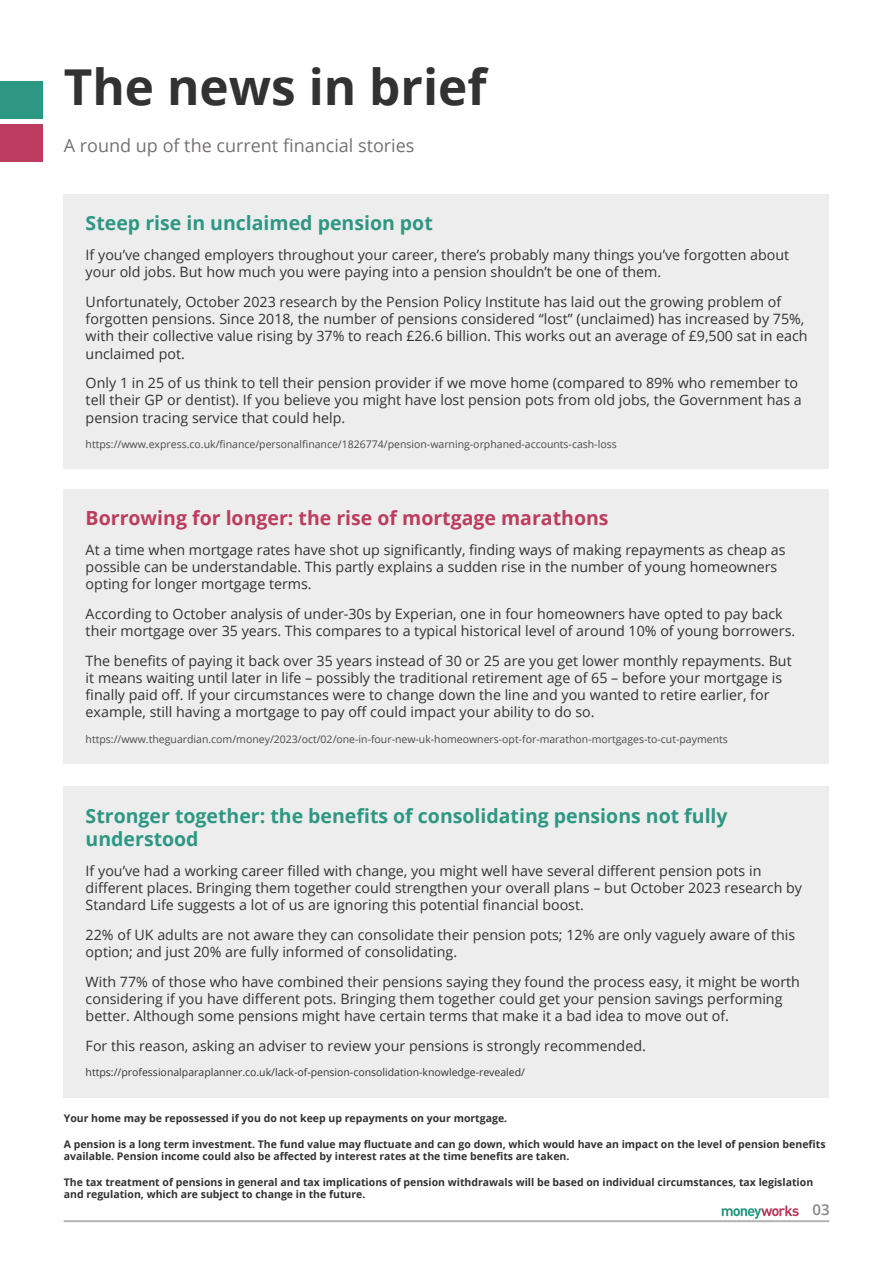
<style>
.page{position:relative;width:893px;height:1263px;background:#fff}
.page>*{position:absolute;margin:0;border:0;box-sizing:border-box;transform-origin:0 0}
.t1{font:700 49.5px "Open Sans";color:#333232}
.t2{font:700 19.5px/23.4px "Open Sans";color:#2e9783}
.t3{font:700 19.5px "Open Sans";color:#bc3d5f}
.t4{font:18px "Open Sans";color:#757172}
.t5{font:600 15px "Open Sans";color:#878787}
.t6{font:14.25px/17.1px "Open Sans";color:#343334}
.t7{font:700 10.5px/12.6px "Open Sans";color:#333232}
.t8{font:10.5px "Open Sans";color:#4a4a4a}
.t9{font:10.5px "Open Sans";color:#343334}
</style>
<div class="page">
<div style="left:64px;top:194px;width:765px;height:275px;background:#ededed"></div>
<div style="left:0;top:81px;width:43px;height:38px;background:#2e9783"></div>
<div style="left:0;top:124px;width:43px;height:37px;background:#bc3d5f"></div>
<svg style="left:722px;top:1205px;width:77px;height:14px"></svg>
<div style="left:64px;top:489px;width:765px;height:275px;background:#ededed"></div>
<div style="left:64px;top:786px;width:765px;height:311px;background:#ededed"></div>
<hr style="left:64px;top:1220px;width:765px;height:1px;background:#b3b2b2">
<hr style="left:64px;top:1221px;width:765px;height:1px;background:#b3b2b2">
<h1 class="t1" style="left:64px;top:52px;width:424px">The news in brief</h1>
<p class="t4" style="left:64px;top:133px;width:352px">A round up of the current financial stories</p>
<h2 class="t2" style="left:86px;top:211px;width:349px">Steep rise in unclaimed pension pot</h2>
<p class="t6" style="left:86px;top:246px;width:705px">If you’ve changed employers throughout your career, there’s probably many things you’ve forgotten about your old jobs. But how much you were paying into a pension shouldn’t be one of them.</p>
<p class="t6" style="left:86px;top:293px;width:723px">Unfortunately, October 2023 research by the Pension Policy Institute has laid out the growing problem of forgotten pensions. Since 2018, the number of pensions considered “lost” (unclaimed) has increased by 75%, with their collective value rising by 37% to reach £26.6 billion. This works out an average of £9,500 sat in each unclaimed pot.</p>
<p class="t6" style="left:86px;top:374px;width:718px">Only 1 in 25 of us think to tell their pension provider if we move home (compared to 89% who remember to tell their GP or dentist). If you believe you might have lost pension pots from old jobs, the Government has a pension tracing service that could help.</p>
<p class="t8" style="left:86px;top:437px;width:532px">https://www.express.co.uk/finance/personalfinance/1826774/pension-warning-orphaned-accounts-cash-loss</p>
<h2 class="t3" style="left:86px;top:504px;width:524px">Borrowing for longer: the rise of mortgage marathons</h2>
<p class="t6" style="left:86px;top:541px;width:701px">At a time when mortgage rates have shot up significantly, finding ways of making repayments as cheap as possible can be understandable. This partly explains a sudden rise in the number of young homeowners opting for longer mortgage terms.</p>
<p class="t6" style="left:86px;top:605px;width:711px">According to October analysis of under-30s by Experian, one in four homeowners have opted to pay back their mortgage over 35 years. This compares to a typical historical level of around 10% of young borrowers.</p>
<p class="t6" style="left:86px;top:652px;width:707px">The benefits of paying it back over 35 years instead of 30 or 25 are you get lower monthly repayments. But it means waiting until later in life – possibly the traditional retirement age of 65 – before your mortgage is finally paid off. If your circumstances were to change down the line and you wanted to retire earlier, for example, still having a mortgage to pay off could impact your ability to do so.</p>
<p class="t8" style="left:86px;top:732px;width:644px">https://www.theguardian.com/money/2023/oct/02/one-in-four-new-uk-homeowners-opt-for-marathon-mortgages-to-cut-payments</p>
<h2 class="t2" style="left:86px;top:803px;width:643px">Stronger together: the benefits of consolidating pensions not fully understood</h2>
<p class="t6" style="left:86px;top:862px;width:718px">If you’ve had a working career filled with change, you might well have several different pension pots in different places. Bringing them together could strengthen your overall plans – but October 2023 research by<br>Standard Life suggests a lot of us are ignoring this potential financial boost.</p>
<p class="t6" style="left:86px;top:926px;width:711px">22% of UK adults are not aware they can consolidate their pension pots; 12% are only vaguely aware of this option; and just 20% are fully informed of consolidating.</p>
<p class="t6" style="left:86px;top:973px;width:716px">With 77% of those who have combined their pensions saying they found the process easy, it might be worth considering if you have different pots. Bringing them together could get your pension savings performing better. Although some pensions might have certain terms that make it a bad idea to move out of.</p>
<p class="t6" style="left:86px;top:1037px;width:562px">For this reason, asking an adviser to review your pensions is strongly recommended.</p>
<p class="t9" style="left:86px;top:1065px;width:441px">https://professionalparaplanner.co.uk/lack-of-pension-consolidation-knowledge-revealed/</p>
<p class="t7" style="left:64px;top:1112px;width:445px">Your home may be repossessed if you do not keep up repayments on your mortgage.</p>
<p class="t7" style="left:64px;top:1137px;width:763px">A pension is a long term investment. The fund value may fluctuate and can go down, which would have an impact on the level of pension benefits available. Pension income could also be affected by interest rates at the time benefits are taken.</p>
<p class="t7" style="left:64px;top:1175px;width:751px">The tax treatment of pensions in general and tax implications of pension withdrawals will be based on individual circumstances, tax legislation and regulation, which are subject to change in the future.</p>
<p class="t5" style="left:812px;top:1199px;width:19px">03</p>
</div>
